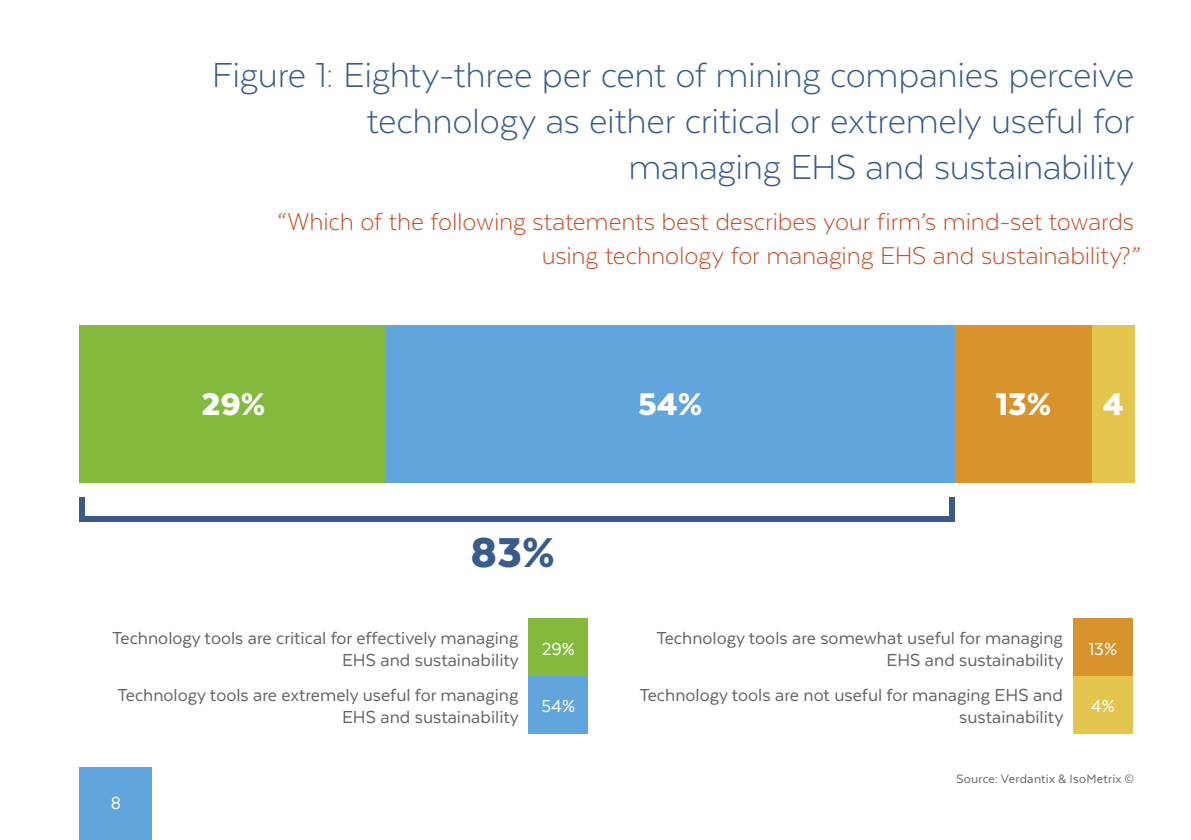
<style>
.page{position:relative;width:1191px;height:840px;background:#fff}
.page>*{position:absolute;margin:0;border:0;box-sizing:border-box;transform-origin:0 0}
.t1{font:900 48px "Texta";color:#395b8b}
.t2{font:300 40px/46px "Texta";letter-spacing:-.01em;color:#395b8b;text-align:right}
.t3{font:900 36px "Texta";color:#fff}
.t4{font:300 28px/34px "Texta";letter-spacing:-.005em;color:#c64c27;text-align:right}
.t5{font:20px/22px "Texta";color:#636363;text-align:right}
.t6{font:20px "Texta";color:#fff}
.t7{font:14px "Texta";letter-spacing:.015em;color:#636363}
</style>
<div class="page">
<div style="left:79px;top:766px;width:73px;height:73px;background:#62a4dc"></div>
<div style="left:79px;top:516px;width:876px;height:6px;background:#395a8b"></div>
<div style="left:79px;top:497px;width:6px;height:25px;background:#395a8b"></div>
<div style="left:949px;top:497px;width:6px;height:25px;background:#395a8b"></div>
<div style="left:385px;top:325px;width:570px;height:158px;background:#62a4dc"></div>
<div style="left:79px;top:325px;width:306px;height:158px;background:#83ba3d"></div>
<div style="left:955px;top:325px;width:137px;height:158px;background:#d8932d"></div>
<div style="left:1092px;top:325px;width:42px;height:158px;background:#e3c44d"></div>
<div style="left:529px;top:618px;width:59px;height:57px;background:#83ba3d"></div>
<div style="left:529px;top:675px;width:59px;height:58px;background:#62a4dc"></div>
<div style="left:1073px;top:618px;width:59px;height:57px;background:#d8932d"></div>
<div style="left:1073px;top:675px;width:59px;height:58px;background:#e3c44d"></div>
<h2 class="t2" style="left:212px;top:51px;width:924px">Figure 1: Eighty-three per cent of mining companies perceive technology as either critical or extremely useful for managing EHS and sustainability</h2>
<h3 class="t4" style="left:277px;top:204px;width:865px">“Which of the following statements best describes your firm’s mind-set towards using technology for managing EHS and sustainability?”</h3>
<h3 class="t3" style="left:201px;top:385px;width:66px">29%</h3>
<h3 class="t3" style="left:638px;top:385px;width:66px">54%</h3>
<h3 class="t3" style="left:995px;top:385px;width:57px">13%</h3>
<h3 class="t3" style="left:1102px;top:385px;width:22px">4</h3>
<h1 class="t1" style="left:470px;top:527px;width:86px">83%</h1>
<p class="t5" style="left:112px;top:626px;width:408px">Technology tools are critical for effectively managing<br>EHS and sustainability</p>
<p class="t6" style="left:541px;top:638px;width:35px">29%</p>
<p class="t5" style="left:118px;top:683px;width:403px">Technology tools are extremely useful for managing<br>EHS and sustainability</p>
<p class="t6" style="left:541px;top:695px;width:35px">54%</p>
<p class="t6" style="left:111px;top:792px;width:12px">8</p>
<p class="t5" style="left:656px;top:626px;width:408px">Technology tools are somewhat useful for managing<br>EHS and sustainability</p>
<p class="t6" style="left:1088px;top:638px;width:30px">13%</p>
<p class="t5" style="left:639px;top:683px;width:425px">Technology tools are not useful for managing EHS and sustainability</p>
<p class="t6" style="left:1090px;top:695px;width:25px">4%</p>
<p class="t7" style="left:956px;top:771px;width:179px">Source: Verdantix &amp; IsoMetrix ©</p>
</div>
